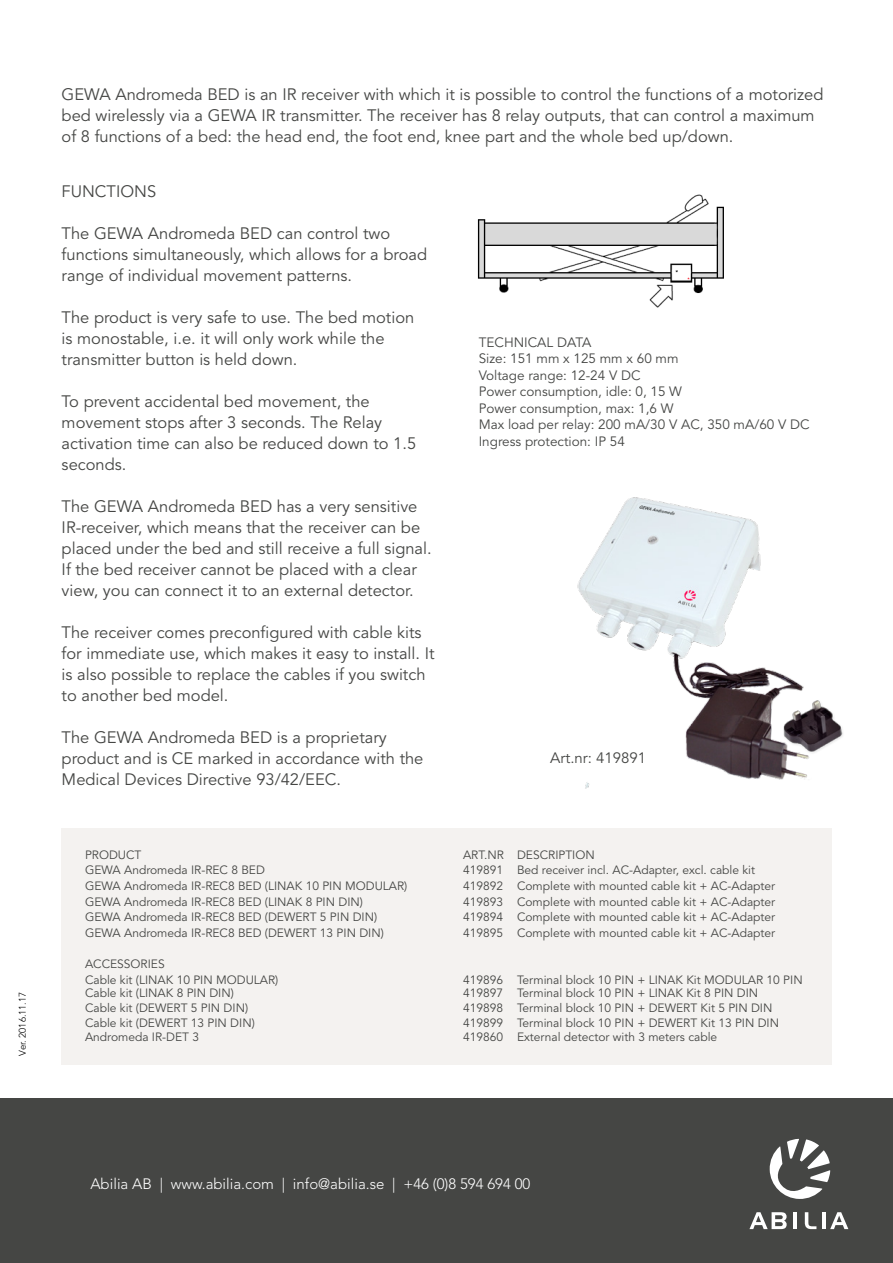
<style>
.page{position:relative;width:893px;height:1263px;background:#fff}
.page>*{position:absolute;margin:0;border:0;box-sizing:border-box;transform-origin:0 0}
.t1{font:16.5px/21px "Avenir LT Std";color:#454644}
.t2{font:300 15px "Avenir LT Std";color:#fff}
.t3{font:15px "Avenir LT Std";color:#454644}
.t4{font:13.5px/16.5px "Avenir LT Std";color:#454644}
.t5{font:12px/15.6px "Avenir LT Std";color:#454644}
.t6{font:300 9.75px "Avenir LT Std";color:#000}
.s1{color:#fff}
.s2{font-size:16.5px;color:#fff}
.s3{font-weight:300;font-style:italic;font-size:16.5px;color:#fff}
</style>
<div class="page">
<div style="left:62px;top:828px;width:770px;height:236px;background:#f4f2f0"></div>
<div style="left:0;top:1098px;width:893px;height:165px;background:#454644"></div>
<img style="left:477px;top:194px;width:247px;height:114px">
<svg style="left:749px;top:1212px;width:38px;height:17px"></svg>
<hr style="left:794px;top:1212px;width:3px;height:17px;background:#fff">
<svg style="left:805px;top:1212px;width:11px;height:17px"></svg>
<hr style="left:822px;top:1212px;width:4px;height:17px;background:#fff">
<svg style="left:830px;top:1212px;width:18px;height:17px"></svg>
<svg style="left:769px;top:1139px;width:61px;height:60px"></svg>
<img style="left:577px;top:497px;width:266px;height:292px">
<p class="t6" style="left:17px;top:1056px;width:65px;rotate:-90deg">Ver. 2016.11.17</p>
<p class="t1" style="left:62px;top:84px;width:763px">GEWA Andromeda BED is an IR receiver with which it is possible to control the functions of a motorized bed wirelessly via a GEWA IR transmitter. The receiver has 8 relay outputs, that can control a maximum of 8 functions of a bed: the head end, the foot end, knee part and the whole bed up/down.</p>
<p class="t1" style="left:62px;top:181px;width:96px">FUNCTIONS</p>
<p class="t1" style="left:62px;top:223px;width:367px">The GEWA Andromeda BED can control two functions simultaneously, which allows for a broad range of individual movement patterns.</p>
<p class="t1" style="left:62px;top:307px;width:354px">The product is very safe to use. The bed motion is monostable, i.e. it will only work while the transmitter button is held down.</p>
<p class="t1" style="left:62px;top:391px;width:356px">To prevent accidental bed movement, the movement stops after 3 seconds. The Relay activation time can also be reduced down to 1.5 seconds.</p>
<p class="t1" style="left:62px;top:496px;width:372px">The GEWA Andromeda BED has a very sensitive IR-receiver, which means that the receiver can be placed under the bed and still receive a full signal.<br>If the bed receiver cannot be placed with a clear view, you can connect it to an external detector.</p>
<p class="t1" style="left:62px;top:622px;width:374px">The receiver comes preconfigured with cable kits for immediate use, which makes it easy to install. It is also possible to replace the cables if you switch to another bed model.</p>
<p class="t1" style="left:62px;top:727px;width:363px">The GEWA Andromeda BED is a proprietary product and is CE marked in accordance with the<br>Medical Devices Directive 93/42/EEC.</p>
<p class="t4" style="left:479px;top:334px;width:332px">TECHNICAL DATA<br>Size: 151 mm x 125 mm x 60 mm<br>Voltage range: 12-24 V DC<br>Power consumption, idle: 0, 15 W<br>Power consumption, max: 1,6 W<br>Max load per relay: 200 mA/30 V AC, 350 mA/60 V DC<br>Ingress protection: IP 54</p>
<p class="t3" style="left:483px;top:749px;width:203px"><span class="s1">Hms: 175</span> Art.nr: 419891<span class="s2">386</span> <span class="s3">|</span></p>
<p class="t5" style="left:85px;top:847px;width:58px">PRODUCT</p>
<p class="t5" style="left:463px;top:847px;width:133px">ART.NR DESCRIPTION</p>
<p class="t5" style="left:85px;top:863px;width:181px">GEWA Andromeda IR-REC 8 BED</p>
<p class="t5" style="left:463px;top:863px;width:294px">419891 Bed receiver incl. AC-Adapter, excl. cable kit</p>
<p class="t5" style="left:85px;top:878px;width:324px">GEWA Andromeda IR-REC8 BED (LINAK 10 PIN MODULAR)</p>
<p class="t5" style="left:463px;top:878px;width:314px">419892 Complete with mounted cable kit + AC-Adapter</p>
<p class="t5" style="left:85px;top:894px;width:279px">GEWA Andromeda IR-REC8 BED (LINAK 8 PIN DIN)</p>
<p class="t5" style="left:463px;top:894px;width:314px">419893 Complete with mounted cable kit + AC-Adapter</p>
<p class="t5" style="left:85px;top:909px;width:294px">GEWA Andromeda IR-REC8 BED (DEWERT 5 PIN DIN)</p>
<p class="t5" style="left:463px;top:909px;width:314px">419894 Complete with mounted cable kit + AC-Adapter</p>
<p class="t5" style="left:85px;top:925px;width:300px">GEWA Andromeda IR-REC8 BED (DEWERT 13 PIN DIN)</p>
<p class="t5" style="left:463px;top:925px;width:314px">419895 Complete with mounted cable kit + AC-Adapter</p>
<p class="t5" style="left:85px;top:956px;width:195px">ACCESSORIES<br>Cable kit (LINAK 10 PIN MODULAR)</p>
<p class="t5" style="left:463px;top:972px;width:341px">419896 Terminal block 10 PIN + LINAK Kit MODULAR 10 PIN</p>
<p class="t5" style="left:85px;top:985px;width:150px">Cable kit (LINAK 8 PIN DIN)</p>
<p class="t5" style="left:463px;top:985px;width:297px">419897 Terminal block 10 PIN + LINAK Kit 8 PIN DIN</p>
<p class="t5" style="left:85px;top:1000px;width:165px">Cable kit (DEWERT 5 PIN DIN)</p>
<p class="t5" style="left:463px;top:1000px;width:311px">419898 Terminal block 10 PIN + DEWERT Kit 5 PIN DIN</p>
<p class="t5" style="left:85px;top:1015px;width:171px">Cable kit (DEWERT 13 PIN DIN)</p>
<p class="t5" style="left:463px;top:1015px;width:318px">419899 Terminal block 10 PIN + DEWERT Kit 13 PIN DIN</p>
<p class="t5" style="left:85px;top:1029px;width:116px">Andromeda IR-DET 3</p>
<p class="t5" style="left:463px;top:1029px;width:256px">419860 External detector with 3 meters cable</p>
<p class="t2" style="left:90px;top:1175px;width:441px">Abilia AB | www.abilia.com | info@abilia.se | +46 (0)8 594 694 00</p>
</div>
